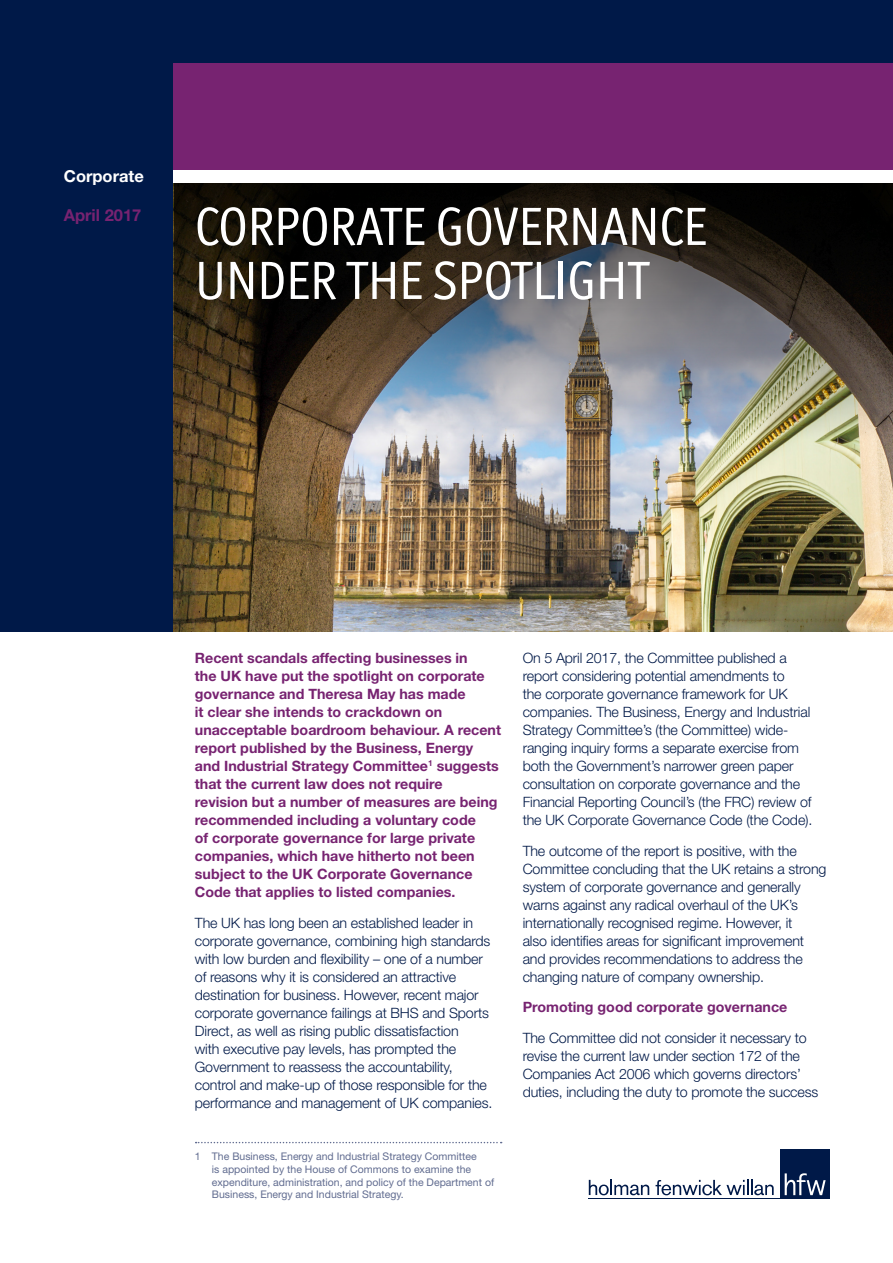
<style>
.page{position:relative;width:893px;height:1263px;background:#fff}
.page>*{position:absolute;margin:0;border:0;box-sizing:border-box;transform-origin:0 0}
.BRIEFING_-_Heading{font:54px/54px "Officina Display ITC Std";color:#fff}
.BRIEFING_-_Practice{font:700 16.5px "Helvetica Neue LT Std";color:#fff}
.BRIEFING_-_Date{font:700 16.5px "Helvetica Neue LT Std";color:#772371}
.BRIEFING_-_Bodytext{font:300 14.25px/18px "Helvetica Neue LT Std";letter-spacing:-.01em;color:#001948}
.BRIEFING_-_Intro_Par{font:700 14.25px/18px "Helvetica Neue LT Std";color:#772371}
.BRIEFING_-_Subhead_1{font:700 14.25px "Helvetica Neue LT Std";color:#772371}
.BRIEFING_-_Footnote{font:10.5px/12.6px "Helvetica Neue LT Std";color:#616c90}
</style>
<div class="page">
<div style="left:0;top:0;width:893px;height:631px;background:#001948"></div>
<div style="left:174px;top:64px;width:719px;height:106px;background:#772371"></div>
<img style="left:174px;top:496px;width:719px;height:135px">
<div style="left:174px;top:170px;width:719px;height:13px;background:#fff"></div>
<div style="left:780px;top:1149px;width:49px;height:50px;background:#001948"></div>
<svg style="left:589px;top:1180px;width:60px;height:15px"></svg>
<svg style="left:656px;top:1180px;width:118px;height:15px"></svg>
<svg style="left:785px;top:1173px;width:41px;height:22px"></svg>
<hr style="left:588px;top:1198px;width:241px;height:1px;background:#001948">
<img style="left:174px;top:183px;width:719px;height:313px">
<svg style="left:196px;top:1142px;width:306px;height:1px"></svg>
<p class="BRIEFING_-_Practice" style="left:64px;top:166px;width:82px">Corporate</p>
<p class="BRIEFING_-_Date" style="left:64px;top:205px;width:79px">April 2017</p>
<p class="BRIEFING_-_Heading" style="left:195px;top:199px;width:514px">CORPORATE GOVERNANCE<br>UNDER THE SPOTLIGHT</p>
<p class="BRIEFING_-_Intro_Par" style="left:195px;top:648px;width:308px">Recent scandals affecting businesses in<br>the UK have put the spotlight on corporate governance and Theresa May has made<br>it clear she intends to crackdown on unacceptable boardroom behaviour. A recent report published by the Business, Energy and Industrial Strategy Committee<sup>1</sup> suggests that the current law does not require<br>revision but a number of measures are being recommended including a voluntary code<br>of corporate governance for large private companies, which have hitherto not been subject to the UK Corporate Governance Code that applies to listed companies.</p>
<p class="BRIEFING_-_Bodytext" style="left:195px;top:913px;width:299px">The UK has long been an established leader in corporate governance, combining high standards with low burden and flexibility – one of a number of reasons why it is considered an attractive destination for business. However, recent major corporate governance failings at BHS and Sports Direct, as well as rising public dissatisfaction<br>with executive pay levels, has prompted the Government to reassess the accountability, control and make-up of those responsible for the performance and management of UK companies.</p>
<p class="BRIEFING_-_Footnote" style="left:212px;top:1150px;width:284px;text-indent:-17px">1 The Business, Energy and Industrial Strategy Committee<br>is appointed by the House of Commons to examine the expenditure, administration, and policy of the Department of Business, Energy and Industrial Strategy.</p>
<p class="BRIEFING_-_Bodytext" style="left:523px;top:648px;width:291px">On 5 April 2017, the Committee published a report considering potential amendments to<br>the corporate governance framework for UK companies. The Business, Energy and Industrial Strategy Committee’s (the Committee) wide&shy;ranging inquiry forms a separate exercise from both the Government’s narrower green paper consultation on corporate governance and the Financial Reporting Council’s (the FRC) review of the UK Corporate Governance Code (the Code).</p>
<p class="BRIEFING_-_Bodytext" style="left:523px;top:841px;width:305px">The outcome of the report is positive, with the Committee concluding that the UK retains a strong system of corporate governance and generally warns against any radical overhaul of the UK’s internationally recognised regime. However, it<br>also identifies areas for significant improvement and provides recommendations to address the changing nature of company ownership.</p>
<p class="BRIEFING_-_Subhead_1" style="left:523px;top:998px;width:266px">Promoting good corporate governance</p>
<p class="BRIEFING_-_Bodytext" style="left:523px;top:1029px;width:297px">The Committee did not consider it necessary to revise the current law under section 172 of the Companies Act 2006 which governs directors’ duties, including the duty to promote the success</p>
</div>
